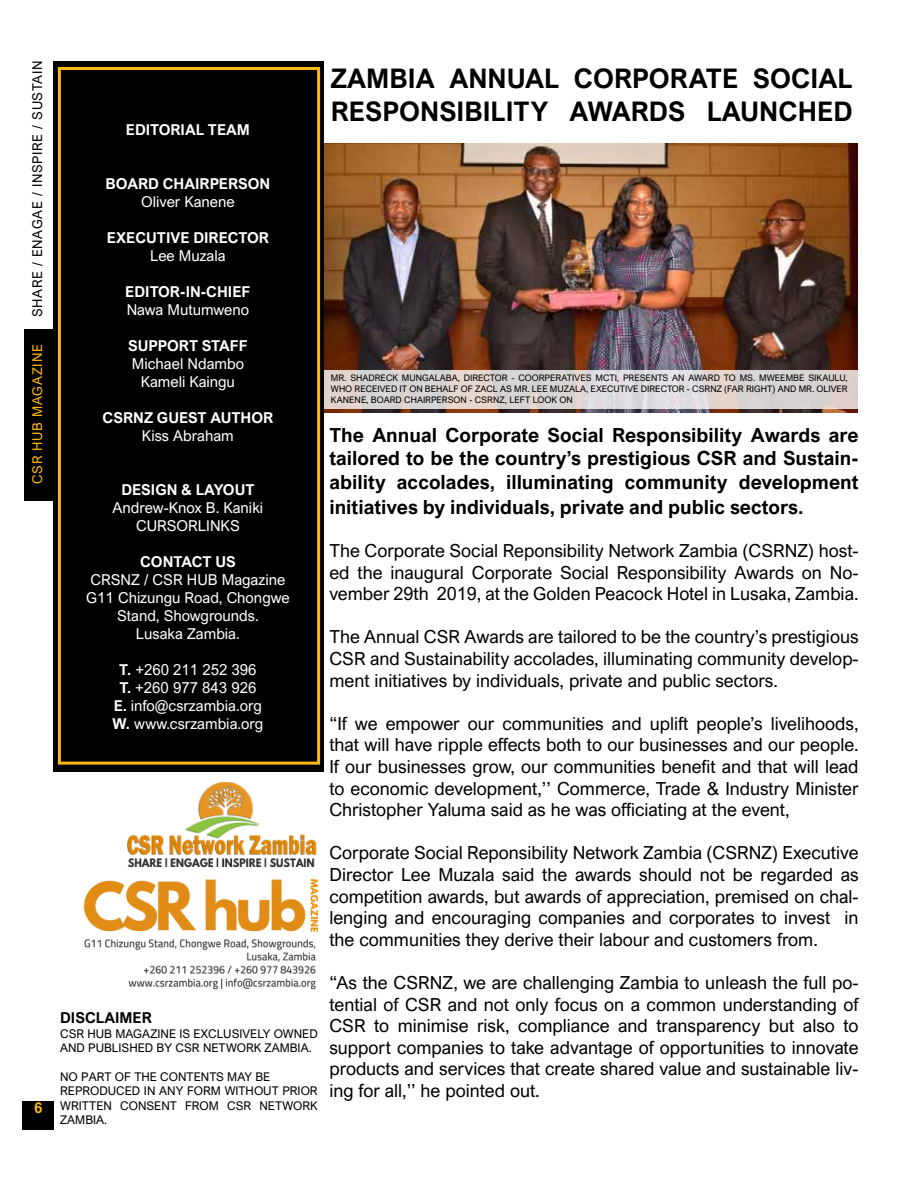
<style>
.page{position:relative;width:918px;height:1188px;background:#fff}
.page>*{position:absolute;margin:0;border:0;box-sizing:border-box;transform-origin:0 0}
.t1{font:700 27px/32.4px "Arial Nova";color:#000}
.t2{font:700 19.5px/23.4px "Arial Nova";color:#000;text-align:justify}
.t3{font:18px/21.6px "Arial Nova";color:#000;text-align:justify}
.t4{font:15px/18px "Arial Nova";color:#fff;text-align:center}
.t5{font:700 15px "Arial Nova";color:#fff}
.t6{font:700 15px "Arial Nova";color:#000}
.t7{font:700 15px "Arial Nova";color:#fdb714}
.t8{font:13.5px "Arial Nova";letter-spacing:.05em;color:#000}
.t9{font:13.5px "Arial Nova";letter-spacing:.05em;color:#fdb714}
.t10{font:12px/14.4px "Arial Nova";color:#000}
.t11{font:9px/10.8px "Arial Nova";color:#000;text-align:justify}
.s1{font-weight:700}
</style>
<div class="page">
<div style="left:22px;top:1101px;width:32px;height:28px;background:#000"></div>
<div style="left:24px;top:329px;width:28px;height:172px;background:#000"></div>
<img style="left:324px;top:144px;width:534px;height:269px">
<svg style="left:324px;top:370px;width:534px;height:38px;background:#dcd6d4"></svg>
<div style="left:53px;top:61px;width:271px;height:710px;background:#000"></div>
<img style="left:83px;top:782px;width:236px;height:208px">
<div style="left:58px;top:67px;width:262px;height:698px;border:3px solid #fdb714"></div>
<p class="t8" style="left:30px;top:317px;width:258px;rotate:-90deg">SHARE / ENAGAE / INSPIRE / SUSTAIN</p>
<p class="t9" style="left:30px;top:484px;width:141px;rotate:-90deg">CSR HUB MAGAZINE</p>
<p class="t7" style="left:34px;top:1099px;width:10px">6</p>
<p class="t5" style="left:126px;top:121px;width:126px">EDITORIAL TEAM</p>
<h1 class="t1" style="left:331px;top:62px;width:523px">ZAMBIA ANNUAL CORPORATE SOCIAL<br>RESPONSIBILITY AWARDS LAUNCHED</h1>
<p class="t5" style="left:106px;top:175px;width:166px">BOARD CHAIRPERSON</p>
<p class="t4" style="left:141px;top:193px;width:95px">Oliver Kanene</p>
<p class="t5" style="left:107px;top:229px;width:163px">EXECUTIVE DIRECTOR</p>
<p class="t4" style="left:150px;top:247px;width:77px">Lee Muzala</p>
<p class="t5" style="left:125px;top:283px;width:127px">EDITOR-IN-CHIEF</p>
<p class="t4" style="left:127px;top:301px;width:124px">Nawa Mutumweno</p>
<p class="t5" style="left:128px;top:337px;width:121px">SUPPORT STAFF</p>
<p class="t4" style="left:132px;top:355px;width:114px">Michael Ndambo<br>Kameli Kaingu</p>
<p class="t5" style="left:103px;top:409px;width:172px">CSRNZ GUEST AUTHOR</p>
<p class="t4" style="left:142px;top:427px;width:93px">Kiss Abraham</p>
<p class="t5" style="left:121px;top:481px;width:135px">DESIGN &amp; LAYOUT</p>
<p class="t4" style="left:113px;top:499px;width:152px">Andrew-Knox B. Kaniki<br>CURSORLINKS</p>
<p class="t5" style="left:140px;top:553px;width:97px">CONTACT US</p>
<p class="t4" style="left:86px;top:571px;width:205px">CRSNZ / CSR HUB Magazine<br>G11 Chizungu Road, Chongwe<br>Stand, Showgrounds.<br>Lusaka Zambia.</p>
<p class="t4" style="left:112px;top:661px;width:152px"><span class="s1">T.</span> +260 211 252 396<br><span class="s1">T.</span> +260 977 843 926<br><span class="s1">E.</span> info@csrzambia.org<br><span class="s1">W.</span> www.csrzambia.org</p>
<p class="t6" style="left:60px;top:1009px;width:93px">DISCLAIMER</p>
<p class="t10" style="left:60px;top:1026px;width:259px">CSR HUB MAGAZINE IS EXCLUSIVELY OWNED<br>AND PUBLISHED BY CSR NETWORK ZAMBIA.</p>
<p class="t10" style="left:60px;top:1070px;width:259px">NO PART OF THE CONTENTS MAY BE<br>REPRODUCED IN ANY FORM WITHOUT PRIOR<br>WRITTEN CONSENT FROM CSR NETWORK<br>ZAMBIA.</p>
<p class="t11" style="left:331px;top:373px;width:518px">MR. SHADRECK MUNGALABA, DIRECTOR - COORPERATIVES MCTI, PRESENTS AN AWARD TO MS. MWEEMBE SIKAULU, WHO RECEIVED IT ON BEHALF OF ZACL AS MR. LEE MUZALA, EXECUTIVE DIRECTOR - CSRNZ (FAR RIGHT) AND MR. OLIVER KANENE, BOARD CHAIRPERSON - CSRNZ, LEFT LOOK ON</p>
<p class="t2" style="left:329px;top:423px;width:531px">The Annual Corporate Social Responsibility Awards are tailored to be the country’s prestigious CSR and Sustain&shy;ability accolades, illuminating community development</p>
<p class="t2" style="left:329px;top:495px;width:476px">initiatives by individuals, private and public sectors.</p>
<p class="t3" style="left:329px;top:540px;width:531px">The Corporate Social Reponsibility Network Zambia (CSRNZ) host&shy;ed the inaugural Corporate Social Responsibility Awards on No&shy;vember 29th 2019, at the Golden Peacock Hotel in Lusaka, Zambia.</p>
<p class="t3" style="left:329px;top:626px;width:531px">The Annual CSR Awards are tailored to be the country’s prestigious CSR and Sustainability accolades, illuminating community develop&shy;ment initiatives by individuals, private and public sectors.</p>
<p class="t3" style="left:329px;top:713px;width:531px">“If we empower our communities and uplift people’s livelihoods, that will have ripple effects both to our businesses and our people.<br>If our businesses grow, our communities benefit and that will lead to economic development,’’ Commerce, Trade &amp; Industry Minister Christopher Yaluma said as he was officiating at the event,</p>
<p class="t3" style="left:329px;top:842px;width:531px">Corporate Social Reponsibility Network Zambia (CSRNZ) Executive Director Lee Muzala said the awards should not be regarded as competition awards, but awards of appreciation, premised on chal&shy;lenging and encouraging companies and corporates to invest in the communities they derive their labour and customers from.</p>
<p class="t3" style="left:329px;top:972px;width:531px">“As the CSRNZ, we are challenging Zambia to unleash the full po&shy;tential of CSR and not only focus on a common understanding of CSR to minimise risk, compliance and transparency but also to support companies to take advantage of opportunities to innovate products and services that create shared value and sustainable liv&shy;ing for all,’’ he pointed out.</p>
</div>
